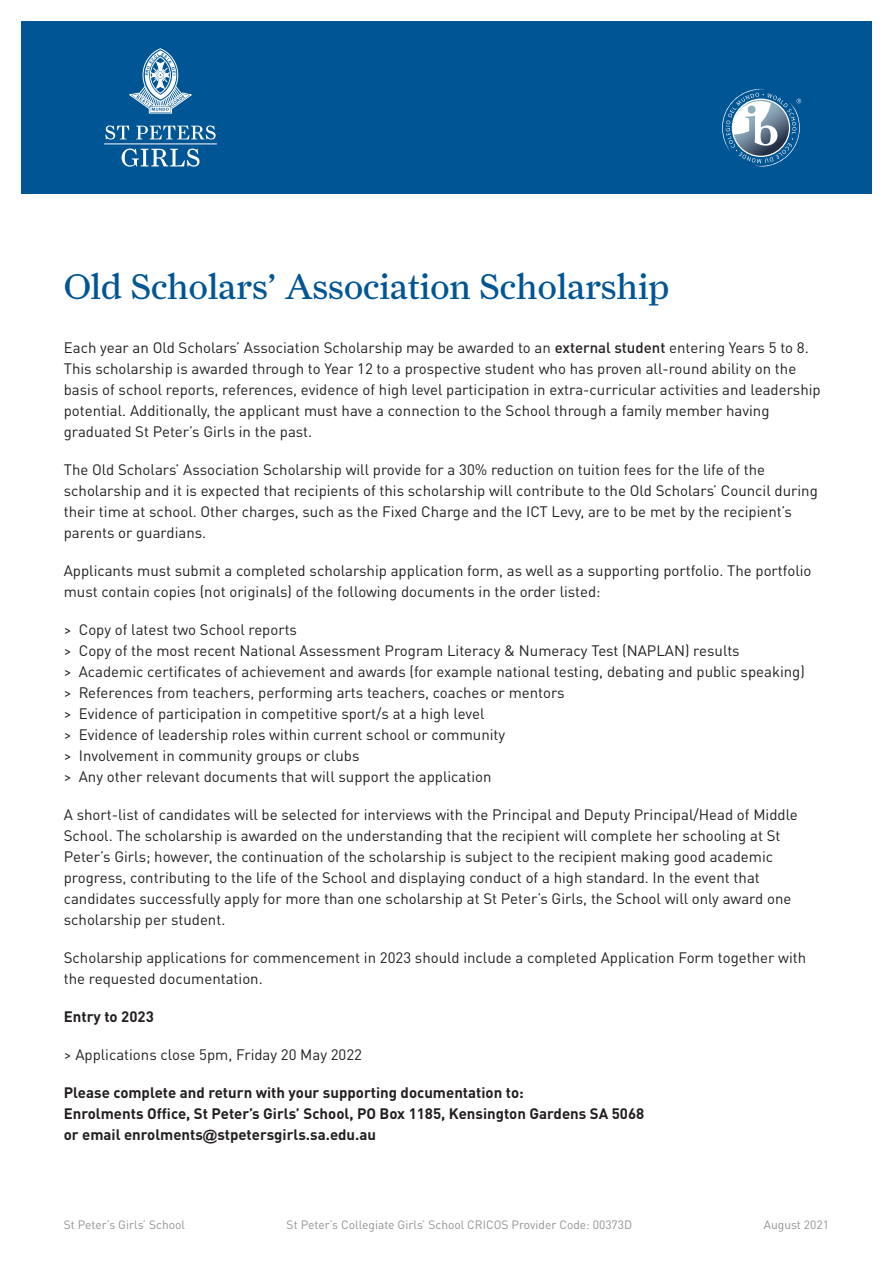
<style>
.page{position:relative;width:893px;height:1263px;background:#fff}
.page>*{position:absolute;margin:0;border:0;box-sizing:border-box;transform-origin:0 0}
.New_Body_copy{font:36px "Farnham Display";color:#005595}
.New_Body_copy-2{font:15px/21px "DINOT";color:#231f20}
.New_Body_copy-3{font:700 15px/21px "DINOT";color:#231f20}
.t1{font:12px "DINOT";color:#919295}
.s1{font-weight:500}
.s2{font-family:"Gill Sans"}
</style>
<div class="page">
<div style="left:21px;top:21px;width:851px;height:173px;background:#005595"></div>
<svg style="left:122px;top:149px;width:78px;height:18px"></svg>
<svg style="left:105px;top:125px;width:24px;height:15px"></svg>
<svg style="left:136px;top:125px;width:80px;height:15px"></svg>
<hr style="left:104px;top:144px;width:113px;height:1px;background:#fff">
<div style="left:143px;top:49px;width:35px;height:53px;border:1px solid #fff;border-radius:50%"></div>
<svg style="left:129px;top:51px;width:63px;height:62px"></svg>
<svg style="left:722px;top:89px;width:79px;height:77px"></svg>
<p class="New_Body_copy" style="left:64px;top:265px;width:607px">Old Scholars’ Association Scholarship</p>
<p class="New_Body_copy-2" style="left:64px;top:337px;width:758px">Each year an Old Scholars’ Association Scholarship may be awarded to an <span class="s1">external student</span> entering Years 5 to 8.<br>This scholarship is awarded through to Year 12 to a prospective student who has proven all-round ability on the basis of school reports, references, evidence of high level participation in extra-curricular activities and leadership potential. Additionally, the applicant must have a connection to the School through a family member having graduated St Peter’s Girls in the past.</p>
<p class="New_Body_copy-2" style="left:64px;top:459px;width:755px">The Old Scholars’ Association Scholarship will provide for a 30% reduction on tuition fees for the life of the scholarship and it is expected that recipients of this scholarship will contribute to the Old Scholars’ Council during their time at school. Other charges, such as the Fixed Charge and the ICT Levy, are to be met by the recipient’s parents or guardians.</p>
<p class="New_Body_copy-2" style="left:64px;top:560px;width:749px">Applicants must submit a completed scholarship application form, as well as a supporting portfolio. The portfolio must contain copies (not originals) of the following documents in the order listed:</p>
<p class="New_Body_copy-2" style="left:64px;top:619px;width:235px">&gt; Copy of latest two School reports</p>
<p class="New_Body_copy-2" style="left:64px;top:640px;width:677px">&gt; Copy of the most recent National Assessment Program Literacy &amp; Numeracy Test (NAPLAN) results</p>
<p class="New_Body_copy-2" style="left:64px;top:661px;width:743px">&gt; Academic certificates of achievement and awards (for example national testing, debating and public speaking)</p>
<p class="New_Body_copy-2" style="left:64px;top:682px;width:502px">&gt; References from teachers, performing arts teachers, coaches or mentors</p>
<p class="New_Body_copy-2" style="left:64px;top:703px;width:422px">&gt; Evidence of participation in competitive sport/s at a high level</p>
<p class="New_Body_copy-2" style="left:64px;top:724px;width:443px">&gt; Evidence of leadership roles within current school or community</p>
<p class="New_Body_copy-2" style="left:64px;top:745px;width:297px">&gt; Involvement in community groups or clubs</p>
<p class="New_Body_copy-2" style="left:64px;top:766px;width:429px">&gt; Any other relevant documents that will support the application</p>
<p class="New_Body_copy-2" style="left:64px;top:804px;width:736px">A short-list of candidates will be selected for interviews with the Principal and Deputy Principal/Head of Middle School. The scholarship is awarded on the understanding that the recipient will complete her schooling at St Peter’s Girls; however, the continuation of the scholarship is subject to the recipient making good academic progress, contributing to the life of the School and displaying conduct of a high standard. In the event that candidates successfully apply for more than one scholarship at St Peter’s Girls, the School will only award one scholarship per student.</p>
<p class="New_Body_copy-2" style="left:64px;top:947px;width:744px">Scholarship applications for commencement in 2023 should include a completed Application Form together with the requested documentation.</p>
<p class="New_Body_copy-3" style="left:64px;top:1006px;width:92px">Entry to 2023</p>
<p class="New_Body_copy-2" style="left:64px;top:1044px;width:300px">&gt; Applications close 5pm, Friday 20 May 2022</p>
<p class="New_Body_copy-3" style="left:64px;top:1082px;width:582px">Please complete and return with your supporting documentation to:<br>Enrolments Office, St Peter’s Girls’ School, PO Box 1185, Kensington Gardens SA 5068 or email enrolments<span class="s2">@</span>stpetersgirls.sa.edu.au</p>
<p class="t1" style="left:64px;top:1217px;width:123px">St Peter’s Girls’ School</p>
<p class="t1" style="left:287px;top:1217px;width:347px">St Peter’s Collegiate Girls’ School CRICOS Provider Code: 00373D</p>
<p class="t1" style="left:764px;top:1217px;width:67px">August 2021</p>
</div>
